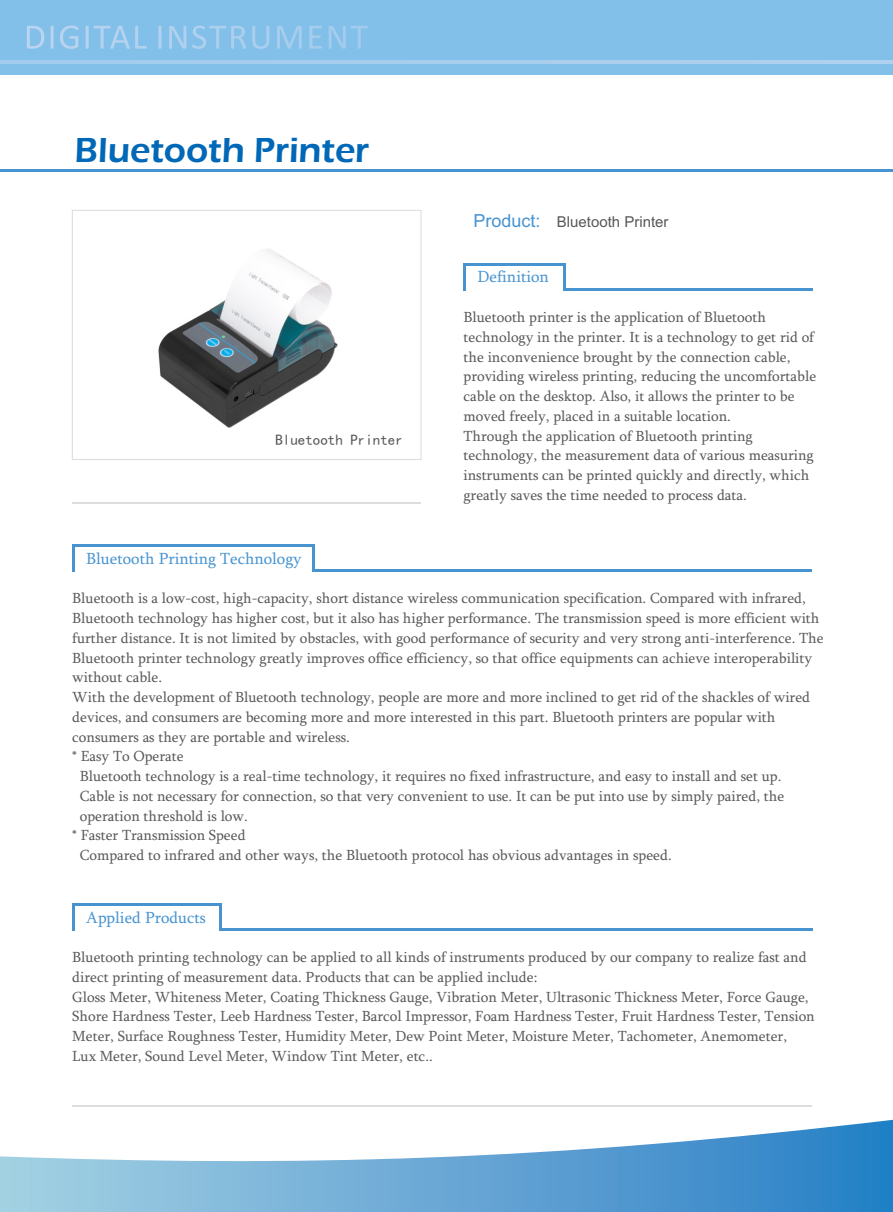
<style>
.page{position:relative;width:893px;height:1212px;background:#fff}
.page>*{position:absolute;margin:0;border:0;box-sizing:border-box;transform-origin:0 0}
.t1{font:600 36px "Eras ITC";color:#0068b7}
.t2{font:18px "Arial";color:#4693d0}
.t3{font:16.5px "Sylfaen";color:#4693d0}
.t4{font:15px/19.8px "Sylfaen";color:#595857}
.t5{font:15px "Arial";color:#595857}
.t6{font:15px "Sim Hei";color:#595857}
</style>
<div class="page">
<svg style="left:0;top:1120px;width:893px;height:92px"></svg>
<hr style="left:0;top:169px;width:893px;height:2px;background:#4693d0">
<div style="left:0;top:0;width:893px;height:74px;background:#82c0ea"></div>
<hr style="left:0;top:60px;width:893px;height:3px;background:#a8cded">
<svg style="left:27px;top:26px;width:103px;height:23px"></svg>
<hr style="left:563px;top:289px;width:249px;height:2px;background:#4693d0">
<hr style="left:464px;top:263px;width:101px;height:2px;background:#4693d0">
<hr style="left:563px;top:263px;width:2px;height:28px;background:#4693d0">
<hr style="left:464px;top:263px;width:2px;height:28px;background:#4693d0">
<hr style="left:312px;top:570px;width:500px;height:2px;background:#4693d0">
<hr style="left:220px;top:929px;width:592px;height:2px;background:#4693d0">
<hr style="left:72px;top:544px;width:242px;height:3px;background:#4693d0">
<hr style="left:72px;top:903px;width:150px;height:2px;background:#4693d0">
<hr style="left:312px;top:544px;width:2px;height:28px;background:#4693d0">
<hr style="left:220px;top:903px;width:2px;height:28px;background:#4693d0">
<hr style="left:72px;top:544px;width:2px;height:28px;background:#4693d0">
<hr style="left:72px;top:903px;width:2px;height:28px;background:#4693d0">
<img style="left:158px;top:249px;width:180px;height:179px">
<div style="left:72px;top:210px;width:350px;height:250px;border:1px solid #dcdddd"></div>
<hr style="left:72px;top:502px;width:349px;height:2px;background:#dcdddd">
<hr style="left:72px;top:1105px;width:740px;height:1px;background:#dcdddd">
<h1 class="t1" style="left:75px;top:138px;width:296px">Bluetooth Printer</h1>
<p class="t6" style="left:275px;top:432px;width:129px">Bluetooth Printer</p>
<p class="t3" style="left:86px;top:551px;width:217px">Bluetooth Printing Technology</p>
<p class="t2" style="left:473px;top:214px;width:69px">Product:</p>
<p class="t5" style="left:557px;top:216px;width:113px">Bluetooth Printer</p>
<p class="t3" style="left:477px;top:270px;width:73px">Definition</p>
<p class="t4" style="left:463px;top:309px;width:354px">Bluetooth printer is the application of Bluetooth technology in the printer. It is a technology to get rid of the inconvenience brought by the connection cable, providing wireless printing, reducing the uncomfortable cable on the desktop. Also, it allows the printer to be moved freely, placed in a suitable location.<br>Through the application of Bluetooth printing technology, the measurement data of various measuring instruments can be printed quickly and directly, which greatly saves the time needed to process data.</p>
<p class="t4" style="left:72px;top:590px;width:735px">Bluetooth is a low-cost, high-capacity, short distance wireless communication specification. Compared with infrared,</p>
<p class="t4" style="left:72px;top:610px;width:749px">Bluetooth technology has higher cost, but it also has higher performance. The transmission speed is more efficient with</p>
<p class="t4" style="left:72px;top:629px;width:753px">further distance. It is not limited by obstacles, with good performance of security and very strong anti-interference. The</p>
<p class="t4" style="left:72px;top:649px;width:741px">Bluetooth printer technology greatly improves office efficiency, so that office equipments can achieve interoperability</p>
<p class="t4" style="left:72px;top:669px;width:91px">without cable.</p>
<p class="t4" style="left:72px;top:689px;width:739px">With the development of Bluetooth technology, people are more and more inclined to get rid of the shackles of wired</p>
<p class="t4" style="left:72px;top:708px;width:705px">devices, and consumers are becoming more and more interested in this part. Bluetooth printers are popular with</p>
<p class="t4" style="left:72px;top:728px;width:279px">consumers as they are portable and wireless.</p>
<p class="t4" style="left:72px;top:748px;width:113px">* Easy To Operate</p>
<p class="t4" style="left:80px;top:768px;width:703px">Bluetooth technology is a real-time technology, it requires no fixed infrastructure, and easy to install and set up.</p>
<p class="t4" style="left:80px;top:787px;width:706px">Cable is not necessary for connection, so that very convenient to use. It can be put into use by simply paired, the</p>
<p class="t4" style="left:80px;top:807px;width:170px">operation threshold is low.</p>
<p class="t4" style="left:72px;top:827px;width:175px">* Faster Transmission Speed</p>
<p class="t4" style="left:80px;top:847px;width:594px">Compared to infrared and other ways, the Bluetooth protocol has obvious advantages in speed.</p>
<p class="t3" style="left:86px;top:910px;width:121px">Applied Products</p>
<p class="t4" style="left:72px;top:949px;width:744px">Bluetooth printing technology can be applied to all kinds of instruments produced by our company to realize fast and direct printing of measurement data. Products that can be applied include:<br>Gloss Meter, Whiteness Meter, Coating Thickness Gauge, Vibration Meter, Ultrasonic Thickness Meter, Force Gauge, Shore Hardness Tester, Leeb Hardness Tester, Barcol Impressor, Foam Hardness Tester, Fruit Hardness Tester, Tension Meter, Surface Roughness Tester, Humidity Meter, Dew Point Meter, Moisture Meter, Tachometer, Anemometer,<br>Lux Meter, Sound Level Meter, Window Tint Meter, etc..</p>
</div>
